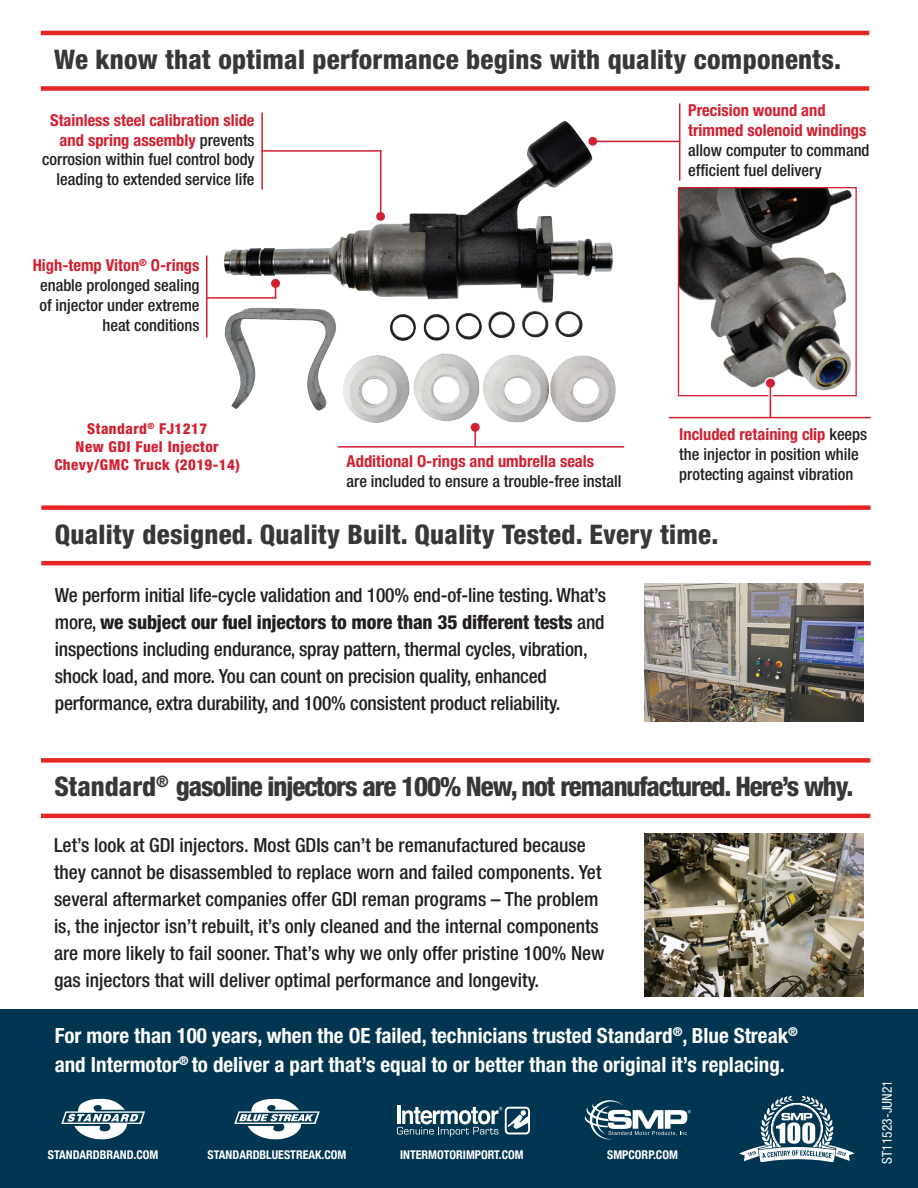
<style>
.page{position:relative;width:918px;height:1188px;background:#fff}
.page>*{position:absolute;margin:0;border:0;box-sizing:border-box;transform-origin:0 0}
.t1{font:800 condensed 27px "Helvetica Neue LT Std";letter-spacing:.01em;color:#363737}
.t2{font:800 condensed 27px "Helvetica Neue LT Std";letter-spacing:-.04em;color:#363737}
.t3{font:700 condensed 21px/28.5px "Helvetica Neue LT Pro";color:#fff}
.t4{font:500 condensed 19.5px/27px "Helvetica Neue LT Std";color:#231f20}
.t5{font:500 condensed 16.5px/19.8px "Helvetica Neue LT Std";color:#231f20;text-align:right}
.t6{font:700 condensed 16.5px/19.8px "Helvetica Neue LT Std";color:#d22031}
.t7{font:800 condensed 15px/18px "Helvetica Neue LT Std";letter-spacing:.03em;color:#d22031;text-align:center}
.t8{font:condensed 13.5px "Helvetica Neue LT Pro";color:#fff}
.t9{font:700 condensed 12px "Helvetica Neue";color:#fff}
.s1{font-weight:700;color:#d22031}
.s2{font-weight:800}
</style>
<div class="page">
<div style="left:0;top:1010px;width:918px;height:178px;background:#003651"></div>
<hr style="left:41px;top:31px;width:828px;height:4px;background:#e42625">
<div style="left:41px;top:86px;width:828px;height:5px;background:#e42625"></div>
<div style="left:41px;top:505px;width:830px;height:5px;background:#e42625"></div>
<hr style="left:41px;top:561px;width:830px;height:4px;background:#e42625">
<div style="left:41px;top:758px;width:829px;height:5px;background:#e42625"></div>
<hr style="left:41px;top:814px;width:829px;height:4px;background:#e42625">
<svg style="left:584px;top:1100px;width:107px;height:40px"></svg>
<hr style="left:397px;top:1106px;width:3px;height:18px;background:#fff">
<svg style="left:397px;top:1107px;width:133px;height:30px"></svg>
<svg style="left:234px;top:1098px;width:86px;height:42px"></svg>
<svg style="left:61px;top:1098px;width:84px;height:42px"></svg>
<svg style="left:739px;top:1096px;width:116px;height:66px"></svg>
<img style="left:644px;top:834px;width:220px;height:162px">
<img style="left:644px;top:583px;width:220px;height:138px">
<hr style="left:206px;top:256px;width:2px;height:81px;background:#d22031">
<hr style="left:206px;top:297px;width:70px;height:2px;background:#d22031">
<hr style="left:679px;top:103px;width:1px;height:78px;background:#d22031">
<hr style="left:595px;top:141px;width:85px;height:1px;background:#d22031">
<img style="left:680px;top:189px;width:172px;height:202px">
<div style="left:678px;top:187px;width:179px;height:209px;border:1px solid #d22031"></div>
<hr style="left:261px;top:112px;width:2px;height:78px;background:#d22031">
<svg style="left:768px;top:388px;width:5px;height:29px"></svg>
<div style="left:764px;top:377px;width:12px;height:12px;border:4px solid #f2f3f4;border-radius:50%"></div>
<hr style="left:770px;top:384px;width:1px;height:33px;background:#d22031">
<hr style="left:669px;top:417px;width:202px;height:1px;background:#d22031">
<div style="left:767px;top:379px;width:7px;height:8px;background:#d22031;border-radius:50%"></div>
<div style="left:766px;top:379px;width:9px;height:9px;border:2px solid #d22031;border-radius:50%"></div>
<svg style="left:474px;top:433px;width:2px;height:13px"></svg>
<hr style="left:338px;top:446px;width:286px;height:2px;background:#d22031">
<img style="left:215px;top:113px;width:405px;height:320px">
<h1 class="t1" style="left:54px;top:43px;width:788px">We know that optimal performance begins with quality components.</h1>
<p class="t5" style="left:42px;top:110px;width:214px"><span class="s1">Stainless steel calibration slide and spring assembly</span> prevents corrosion within fuel control body leading to extended service life</p>
<p class="t5" style="left:33px;top:255px;width:168px"><span class="s1">High-temp Viton</span><sup>®</sup> <span class="s1">O-rings </span>enable prolonged sealing of injector under extreme heat conditions</p>
<p class="t6" style="left:688px;top:101px;width:180px">Precision wound and trimmed solenoid windings</p>
<p class="t5" style="left:688px;top:140px;width:183px;text-align:left">allow computer to command efficient fuel delivery</p>
<p class="t7" style="left:54px;top:419px;width:187px">Standard<sup>®</sup> FJ1217<br>New GDI Fuel Injector<br>Chevy/GMC Truck (2019-14)</p>
<p class="t6" style="left:347px;top:451px;width:249px">Additional O-rings and umbrella seals</p>
<p class="t5" style="left:347px;top:471px;width:276px">are included to ensure a trouble-free install</p>
<p class="t5" style="left:679px;top:424px;width:189px;text-align:left"><span class="s1">Included retaining clip</span> keeps the injector in position while protecting against vibration</p>
<h1 class="t1" style="left:55px;top:517px;width:665px">Quality designed. Quality Built. Quality Tested. Every time.</h1>
<p class="t4" style="left:55px;top:581px;width:553px">We perform initial life-cycle validation and 100% end-of-line testing. What’s more, <span class="s2">we subject our fuel injectors to more than 35 different tests</span> and inspections including endurance, spray pattern, thermal cycles, vibration, shock load, and more. You can count on precision quality, enhanced performance, extra durability, and 100% consistent product reliability.</p>
<h1 class="t2" style="left:54px;top:770px;width:800px">Standard<sup>®</sup> gasoline injectors are 100% New, not remanufactured. Here’s why.</h1>
<p class="t4" style="left:54px;top:832px;width:552px">Let’s look at GDI injectors. Most GDIs can’t be remanufactured because they cannot be disassembled to replace worn and failed components. Yet several aftermarket companies offer GDI reman programs – The problem is, the injector isn’t rebuilt, it’s only cleaned and the internal components are more likely to fail sooner. That’s why we only offer pristine 100% New gas injectors that will deliver optimal performance and longevity.</p>
<p class="t3" style="left:55px;top:1021px;width:745px">For more than 100 years, when the OE failed, technicians trusted Standard<sup>®</sup>, Blue Streak<sup>® </sup>and Intermotor<sup>®</sup> to deliver a part that’s equal to or better than the original it’s replacing.</p>
<p class="t9" style="left:48px;top:1145px;width:112px">STANDARDBRAND.COM</p>
<p class="t9" style="left:208px;top:1145px;width:140px">STANDARDBLUESTREAK.COM</p>
<p class="t9" style="left:400px;top:1145px;width:125px">INTERMOTORIMPORT.COM</p>
<p class="t9" style="left:607px;top:1145px;width:72px">SMPCORP.COM</p>
<p class="t8" style="left:879px;top:1164px;width:85px;rotate:-90deg">ST11523-JUN21</p>
</div>
